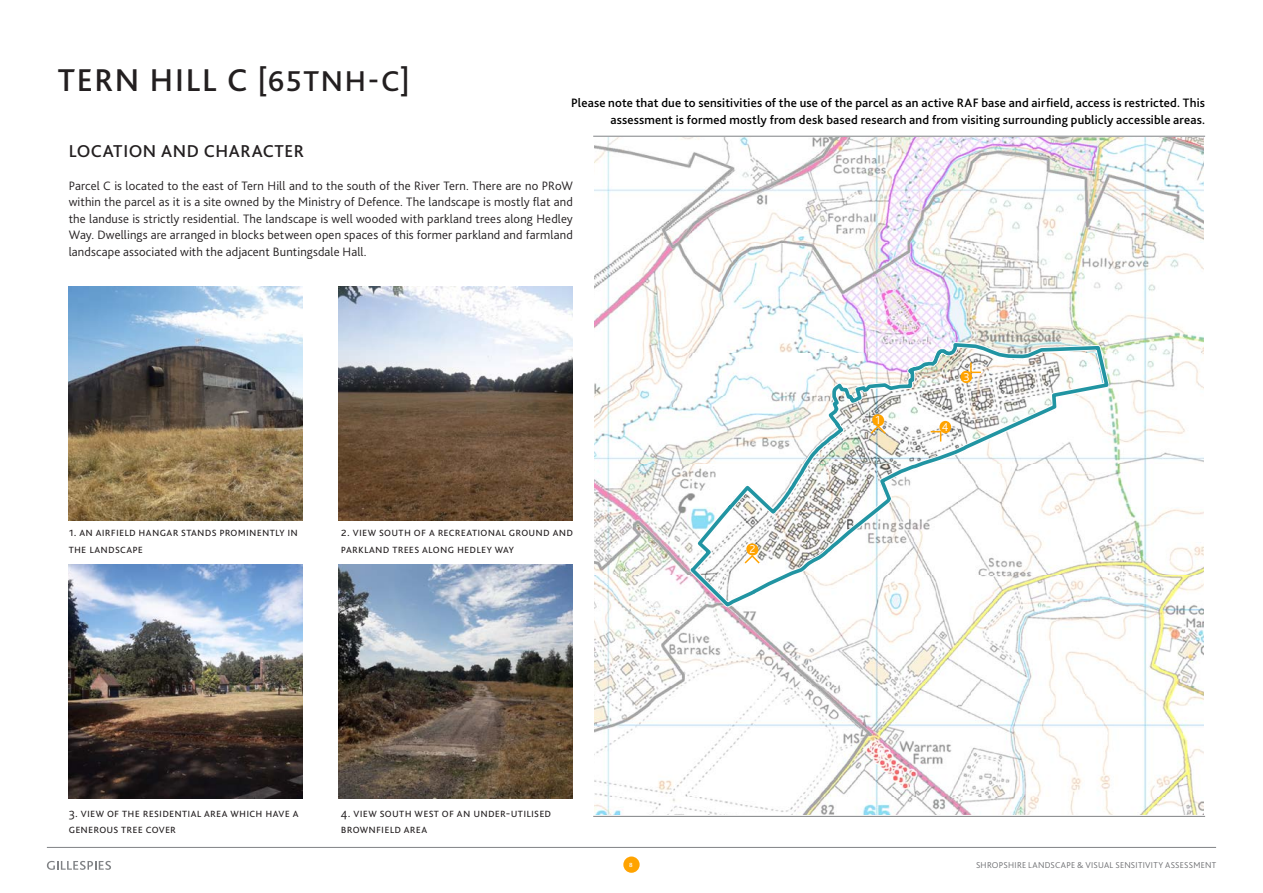
<style>
.page{position:relative;width:1263px;height:893px;background:#fff}
.page>*{position:absolute;margin:0;border:0;box-sizing:border-box;transform-origin:0 0}
.t1{font:500 33px "Bliss 2";letter-spacing:.05em;color:#231f20}
.t2{font:500 18px "Bliss 2";letter-spacing:.03em;color:#231f20}
.Body_Copy{font:300 12.75px/16.5px "Bliss 2";letter-spacing:.015em;color:#231f20}
.Body_Copy-2{font:500 12.75px/16.5px "Bliss 2";letter-spacing:.01em;color:#000;text-align:right}
.t3{font:300 12px "Bliss 2";color:#fff}
.t4{font:300 8.85px "Bliss 2";letter-spacing:.025em;color:#6c6d70}
.t5{font:500 6.3px "Bliss 2";color:#fff}
.s1{font-size:30px}
</style>
<div class="page">
<div style="left:623px;top:856px;width:17px;height:17px;background:#ffa300;border-radius:50%"></div>
<hr style="left:47px;top:847px;width:1169px;height:1px;background:#808285">
<svg style="left:47px;top:861px;width:64px;height:9px"></svg>
<hr style="left:593px;top:816px;width:612px;height:1px;background:#808285">
<hr style="left:593px;top:136px;width:612px;height:1px;background:#808285">
<svg style="left:595px;top:138px;width:608px;height:677px"></svg>
<img style="left:339px;top:565px;width:234px;height:233px">
<img style="left:68px;top:565px;width:234px;height:233px">
<img style="left:339px;top:287px;width:234px;height:233px">
<img style="left:68px;top:287px;width:234px;height:233px">
<svg style="left:743px;top:543px;width:18px;height:22px"></svg>
<div style="left:960px;top:371px;width:12px;height:12px;background:#ffa300;border-radius:50%"></div>
<svg style="left:969px;top:361px;width:13px;height:13px"></svg>
<div style="left:939px;top:421px;width:12px;height:12px;background:#ffa300;border-radius:50%"></div>
<svg style="left:929px;top:430px;width:13px;height:13px"></svg>
<svg style="left:869px;top:413px;width:18px;height:22px"></svg>
<p class="t1" style="left:58px;top:59px;width:353px">TERN HILL C <span class="s1">[65TNH-C]</span></p>
<p class="Body_Copy-2" style="left:571px;top:95px;width:635px">Please note that due to sensitivities of the use of the parcel as an active RAF base and airfield, access is restricted. This assessment is formed mostly from desk based research and from visiting surrounding publicly accessible areas.</p>
<p class="t2" style="left:69px;top:140px;width:237px">LOCATION AND CHARACTER</p>
<p class="Body_Copy" style="left:69px;top:177px;width:506px;text-align:justify">Parcel C is located to the east of Tern Hill and to the south of the River Tern. There are no PRoW within the parcel as it is a site owned by the Ministry of Defence. The landscape is mostly flat and the landuse is strictly residential. The landscape is well wooded with parkland trees along Hedley Way. Dwellings are arranged in blocks between open spaces of this former parkland and farmland landscape associated with the adjacent Buntingsdale Hall.</p>
<p class="Body_Copy" style="left:69px;top:524px;width:231px">1. An airfield hangar stands prominently in the landscape</p>
<p class="Body_Copy" style="left:341px;top:524px;width:233px">2. View south of a recreational ground and parkland trees along Hedley Way</p>
<p class="t3" style="left:749px;top:542px;width:8px">2</p>
<p class="t3" style="left:875px;top:412px;width:6px">1</p>
<p class="t3" style="left:963px;top:369px;width:8px">3</p>
<p class="t3" style="left:942px;top:419px;width:8px">4</p>
<p class="Body_Copy" style="left:69px;top:804px;width:231px">3. View of the residential area which have a generous tree cover</p>
<p class="Body_Copy" style="left:341px;top:804px;width:212px">4. View south west of an under-utilised brownfield area</p>
<p class="t5" style="left:629px;top:861px;width:5px">8</p>
<p class="t4" style="left:976px;top:859px;width:242px">SHROPSHIRE LANDSCAPE &amp; VISUAL SENSITIVITY ASSESSMENT</p>
</div>
